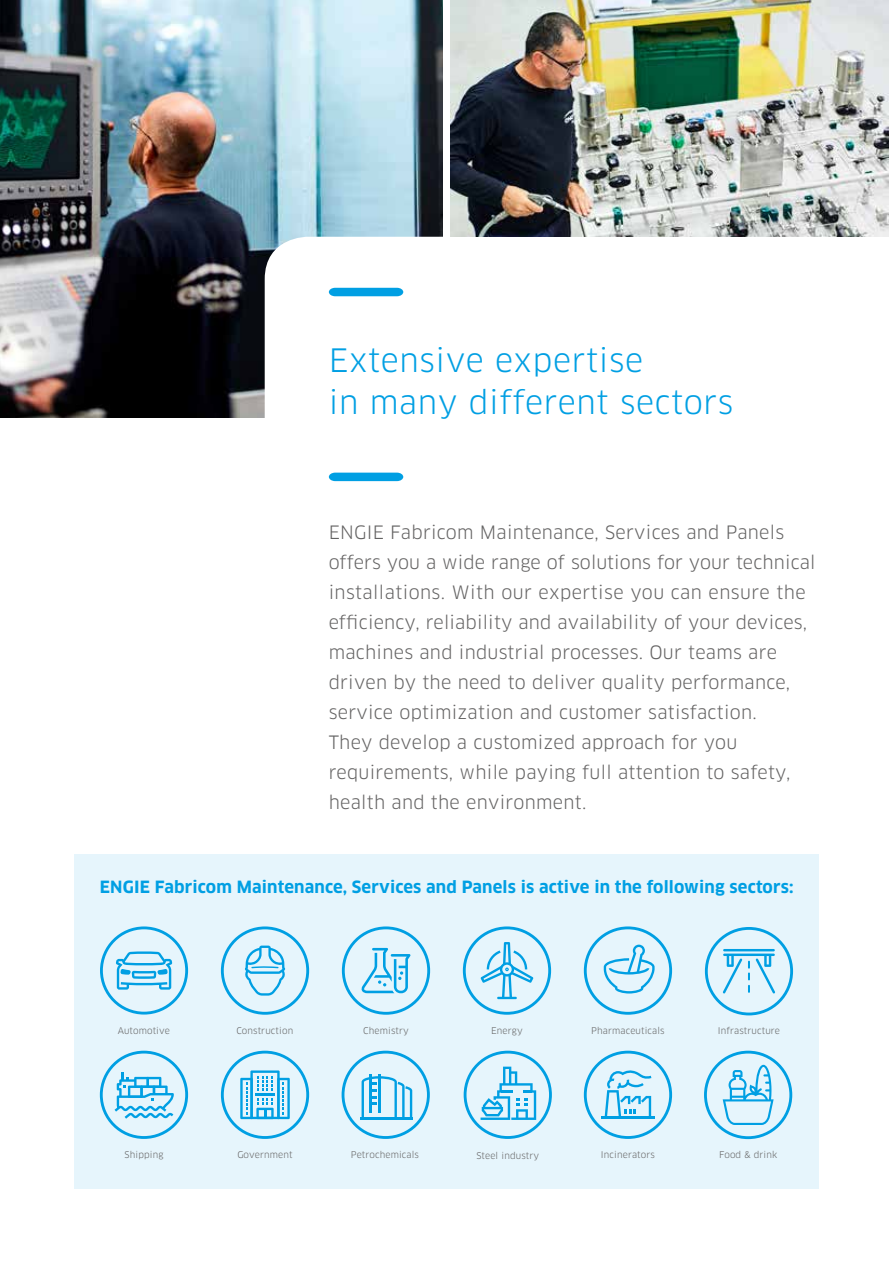
<style>
.page{position:relative;width:893px;height:1263px;background:#fff}
.page>*{position:absolute;margin:0;border:0;box-sizing:border-box;transform-origin:0 0}
.t1{font:31.5px/42px "Clan Pro";letter-spacing:.02em;color:#009fe3}
.t2{font:18px/30px "Clan Pro";letter-spacing:.015em;color:#646363}
.t3{font:700 16.5px "Clan Pro";letter-spacing:.01em;color:#009fe3}
.t4{font:9px "Clan Pro";letter-spacing:.015em;color:#646363}
</style>
<div class="page">
<img style="left:0;top:0;width:442px;height:417px">
<svg style="left:265px;top:237px;width:177px;height:245px"></svg>
<div style="left:74px;top:854px;width:745px;height:334px;background:#e6f5fc"></div>
<svg style="left:342px;top:926px;width:88px;height:89px"></svg>
<svg style="left:584px;top:1051px;width:88px;height:88px"></svg>
<svg style="left:463px;top:926px;width:88px;height:89px"></svg>
<svg style="left:342px;top:1051px;width:88px;height:88px"></svg>
<svg style="left:100px;top:1051px;width:88px;height:88px"></svg>
<svg style="left:704px;top:1051px;width:88px;height:88px"></svg>
<svg style="left:584px;top:926px;width:88px;height:89px"></svg>
<svg style="left:100px;top:926px;width:88px;height:88px"></svg>
<svg style="left:221px;top:926px;width:88px;height:89px"></svg>
<svg style="left:705px;top:927px;width:88px;height:88px"></svg>
<svg style="left:221px;top:1051px;width:88px;height:88px"></svg>
<hr style="left:255px;top:1093px;width:19px;height:3px;background:#009fe3">
<svg style="left:464px;top:1051px;width:88px;height:88px"></svg>
<svg style="left:329px;top:288px;width:74px;height:8px"></svg>
<img style="left:451px;top:0;width:438px;height:237px">
<svg style="left:329px;top:473px;width:74px;height:8px"></svg>
<h1 class="t1" style="left:329px;top:340px;width:406px">Extensive expertise<br>in many different sectors</h1>
<p class="t2" style="left:329px;top:517px;width:488px">ENGIE Fabricom Maintenance, Services and Panels offers you a wide range of solutions for your technical installations. With our expertise you can ensure the efficiency, reliability and availability of your devices, machines and industrial processes. Our teams are driven by the need to deliver quality performance, service optimization and customer satisfaction.<br>They develop a customized approach for you requirements, while paying full attention to safety, health and the environment.</p>
<p class="t3" style="left:100px;top:877px;width:695px">ENGIE Fabricom Maintenance, Services and Panels is active in the following sectors:</p>
<p class="t4" style="left:118px;top:1025px;width:54px">Automotive</p>
<p class="t4" style="left:236px;top:1025px;width:58px">Construction</p>
<p class="t4" style="left:591px;top:1025px;width:75px">Pharmaceuticals</p>
<p class="t4" style="left:718px;top:1025px;width:64px">Infrastructure</p>
<p class="t4" style="left:363px;top:1025px;width:47px">Chemistry</p>
<p class="t4" style="left:491px;top:1025px;width:33px">Energy</p>
<p class="t4" style="left:125px;top:1149px;width:40px">Shipping</p>
<p class="t4" style="left:351px;top:1149px;width:70px">Petrochemicals</p>
<p class="t4" style="left:719px;top:1149px;width:60px">Food &amp; drink</p>
<p class="t4" style="left:601px;top:1149px;width:55px">Incinerators</p>
<p class="t4" style="left:237px;top:1149px;width:57px">Government</p>
<p class="t4" style="left:476px;top:1150px;width:64px">Steel industry</p>
</div>
